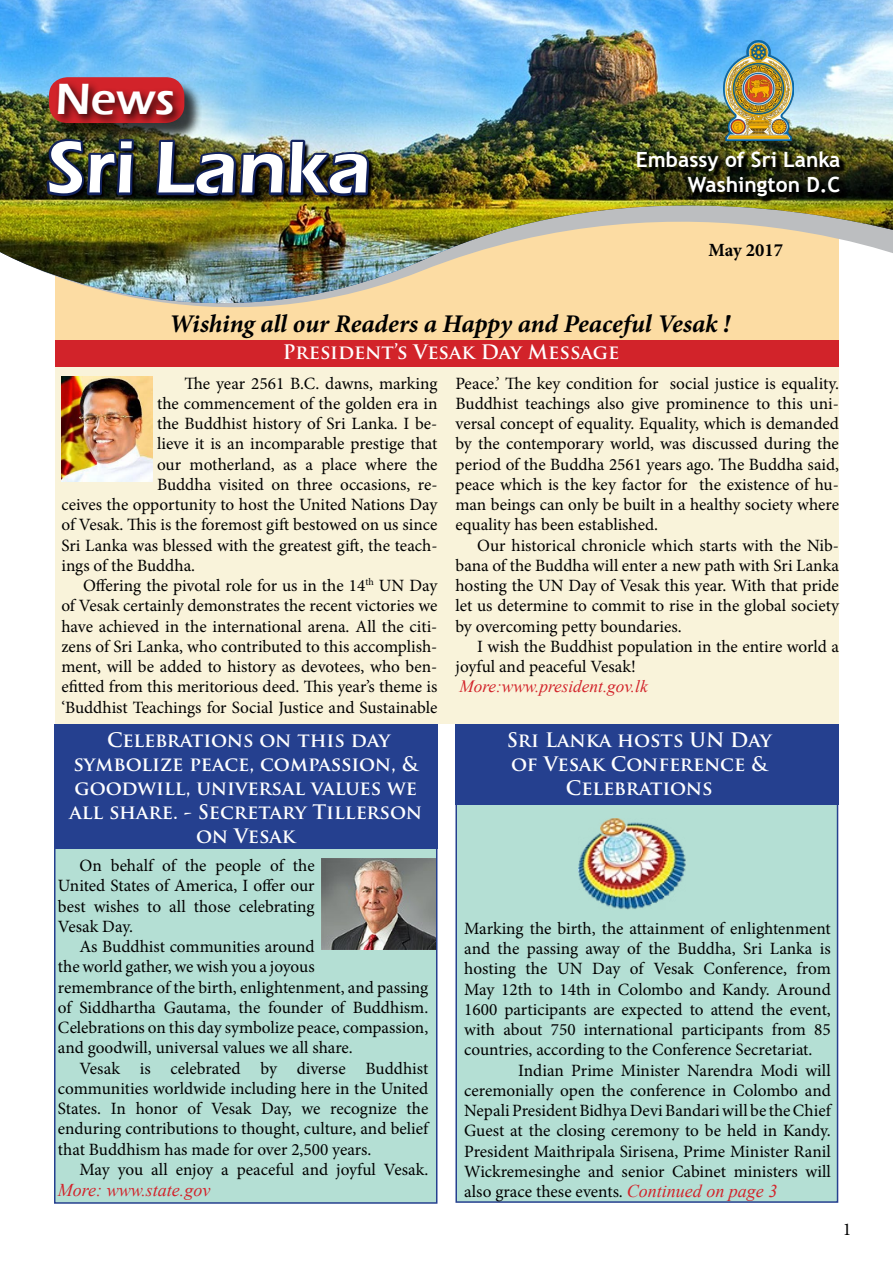
<style>
.page{position:relative;width:893px;height:1263px;background:#fff}
.page>*{position:absolute;margin:0;border:0;box-sizing:border-box;transform-origin:0 0}
.t1{font:600 75.75px "Eras ITC";color:#fff}
.t2{font:600 45px "Eras ITC";color:#fff}
.t3{font:italic 700 25.5px "Minion Pro";letter-spacing:-.005em;color:#000}
.t4{font:700 21px/25.2px "Trebuchet MS";color:#fff;text-align:right}
.t5{font:700 19.5px/24px "Trajan Pro";color:#fff;text-align:center}
.t6{font:700 18.6px "Minion Pro";color:#000}
.t7{font:italic 18px "Times New Roman";color:#d2232a}
.t8{font:18px "Minion Pro";color:#000}
.t9{font:17.25px/20.2px "Minion Pro";color:#000;text-align:justify}
.t10{font:italic 17.25px "Times New Roman";color:#d2232a}
.s1{font-family:"Times New Roman";font-style:italic;font-size:18px;color:#d2232a}
</style>
<div class="page">
<div style="left:54px;top:841px;width:383px;height:363px;background:#b4dfd4;border:2px solid #25408f"></div>
<div style="left:55px;top:367px;width:783px;height:357px;background:#f9f3da"></div>
<div style="left:54px;top:724px;width:383px;height:124px;background:#25408f"></div>
<div style="left:55px;top:305px;width:784px;height:35px;background:#fcdca3"></div>
<img style="left:0;top:0;width:893px;height:305px">
<img style="left:723px;top:41px;width:71px;height:100px">
<div style="left:52px;top:79px;width:151px;height:63px;background:#000;opacity:.75"></div>
<div style="left:49px;top:77px;width:135px;height:46px;background:#d2232a;border-radius:19px"></div>
<img style="left:638px;top:152px;width:208px;height:51px">
<div style="left:54px;top:80px;width:130px;height:47px;background:#000;opacity:.8"></div>
<svg style="left:50px;top:142px;width:324px;height:58px;background:#2f2d0d"></svg>
<img style="left:47px;top:139px;width:322px;height:57px">
<div style="left:55px;top:340px;width:784px;height:27px;background:#d2232a"></div>
<div style="left:455px;top:783px;width:383px;height:420px;background:#b4dfd4;border:2px solid #25408f"></div>
<div style="left:455px;top:724px;width:383px;height:80px;background:#25408f"></div>
<img style="left:61px;top:376px;width:92px;height:105px">
<img style="left:579px;top:818px;width:107px;height:92px">
<img style="left:321px;top:858px;width:115px;height:91px">
<h2 class="t2" style="left:55px;top:74px;width:121px">News</h2>
<h1 class="t1" style="left:47px;top:124px;width:326px">Sri Lanka</h1>
<p class="t4" style="left:636px;top:147px;width:206px">Embassy of Sri Lanka<br>Washington D.C</p>
<p class="t6" style="left:708px;top:237px;width:76px">May 2017</p>
<h3 class="t3" style="left:169px;top:306px;width:563px">Wishing all our Readers a Happy and Peaceful Vesak !</h3>
<p class="t5" style="left:283px;top:340px;width:338px">President’s Vesak Day Message</p>
<p class="t9" style="left:185px;top:373px;width:254px">The year 2561 B.C. dawns, marking</p>
<p class="t9" style="left:157px;top:393px;width:282px">the commencement of the golden era in</p>
<p class="t9" style="left:157px;top:414px;width:282px">the Buddhist history of Sri Lanka. I be-</p>
<p class="t9" style="left:157px;top:434px;width:282px">lieve it is an incomparable prestige that</p>
<p class="t9" style="left:157px;top:454px;width:282px">our motherland, as a place where the</p>
<p class="t9" style="left:157px;top:474px;width:282px">Buddha visited on three occasions, re-</p>
<p class="t9" style="left:61px;top:495px;width:377px">ceives the opportunity to host the United Nations Day</p>
<p class="t9" style="left:61px;top:515px;width:378px">of Vesak. This is the foremost gift bestowed on us since</p>
<p class="t9" style="left:61px;top:535px;width:378px">Sri Lanka was blessed with the greatest gift, the teach-</p>
<p class="t9" style="left:61px;top:555px;width:135px">ings of the Buddha.</p>
<p class="t9" style="left:83px;top:576px;width:356px">Offering the pivotal role for us in the 14<sup>th</sup> UN Day</p>
<p class="t9" style="left:61px;top:596px;width:378px">of Vesak certainly demonstrates the recent victories we</p>
<p class="t9" style="left:61px;top:616px;width:378px">have achieved in the international arena. All the citi-</p>
<p class="t9" style="left:61px;top:636px;width:378px">zens of Sri Lanka, who contributed to this accomplish-</p>
<p class="t9" style="left:61px;top:657px;width:378px">ment, will be added to history as devotees, who ben-</p>
<p class="t9" style="left:61px;top:677px;width:378px">efitted from this meritorious deed. This year’s theme is</p>
<p class="t9" style="left:61px;top:697px;width:378px">‘Buddhist Teachings for Social Justice and Sustainable</p>
<p class="t9" style="left:455px;top:373px;width:385px">Peace.’ The key condition for social justice is equality.<br>Buddhist teachings also give prominence to this uni&shy;versal concept of equality. Equality, which is demanded by the contemporary world, was discussed during the period of the Buddha 2561 years ago. The Buddha said, peace which is the key factor for the existence of hu&shy;man beings can only be built in a healthy society where equality has been established.</p>
<p class="t9" style="left:455px;top:535px;width:385px;text-indent:22px">Our historical chronicle which starts with the Nib&shy;bana of the Buddha will enter a new path with Sri Lanka hosting the UN Day of Vesak this year. With that pride let us determine to commit to rise in the global society by overcoming petty boundaries.</p>
<p class="t9" style="left:455px;top:636px;width:385px;text-indent:22px">I wish the Buddhist population in the entire world a joyful and peaceful Vesak!</p>
<p class="t10" style="left:459px;top:675px;width:190px">More:www.president.gov.lk</p>
<p class="t5" style="left:69px;top:728px;width:354px">Celebrations on this day symbolize peace, compassion, &amp; goodwill, universal values we all share. - Secretary Tillerson on Vesak</p>
<p class="t9" style="left:58px;top:855px;width:258px;text-indent:22px">On behalf of the people of the United States of America, I offer our best wishes to all those celebrating Vesak Day.</p>
<p class="t9" style="left:58px;top:936px;width:372px;text-align:left;text-indent:22px">As Buddhist communities around<br>the world gather, we wish you a joyous<br>remembrance of the birth, enlightenment, and passing of Siddhartha Gautama, the founder of Buddhism.<br>Celebrations on this day symbolize peace, compassion, and goodwill, universal values we all share.</p>
<p class="t9" style="left:58px;top:1058px;width:372px;text-indent:22px">Vesak is celebrated by diverse Buddhist communities worldwide including here in the United States. In honor of Vesak Day, we recognize the enduring contributions to thought, culture, and belief that Buddhism has made for over 2,500 years.</p>
<p class="t9" style="left:80px;top:1159px;width:350px">May you all enjoy a peaceful and joyful Vesak.</p>
<p class="t7" style="left:58px;top:1177px;width:154px">More: www.state.gov</p>
<p class="t5" style="left:507px;top:728px;width:266px">Sri Lanka hosts UN Day of Vesak Conference &amp;<br>Celebrations</p>
<p class="t9" style="left:464px;top:918px;width:368px">Marking the birth, the attainment of enlightenment and the passing away of the Buddha, Sri Lanka is hosting the UN Day of Vesak Conference, from May 12th to 14th in Colombo and Kandy. Around 1600 participants are expected to attend the event, with about 750 international participants from 85 countries, according to the Conference Secretariat.</p>
<p class="t9" style="left:464px;top:1060px;width:368px;text-indent:54px">Indian Prime Minister Narendra Modi will ceremonially open the conference in Colombo and Nepali President Bidhya Devi Bandari will be the Chief Guest at the closing ceremony to be held in Kandy.<br>President Maithripala Sirisena, Prime Minister Ranil Wickremesinghe and senior Cabinet ministers will also grace these events. <span class="s1">Continued on page 3</span></p>
<p class="t8" style="left:843px;top:1217px;width:10px">1</p>
</div>
